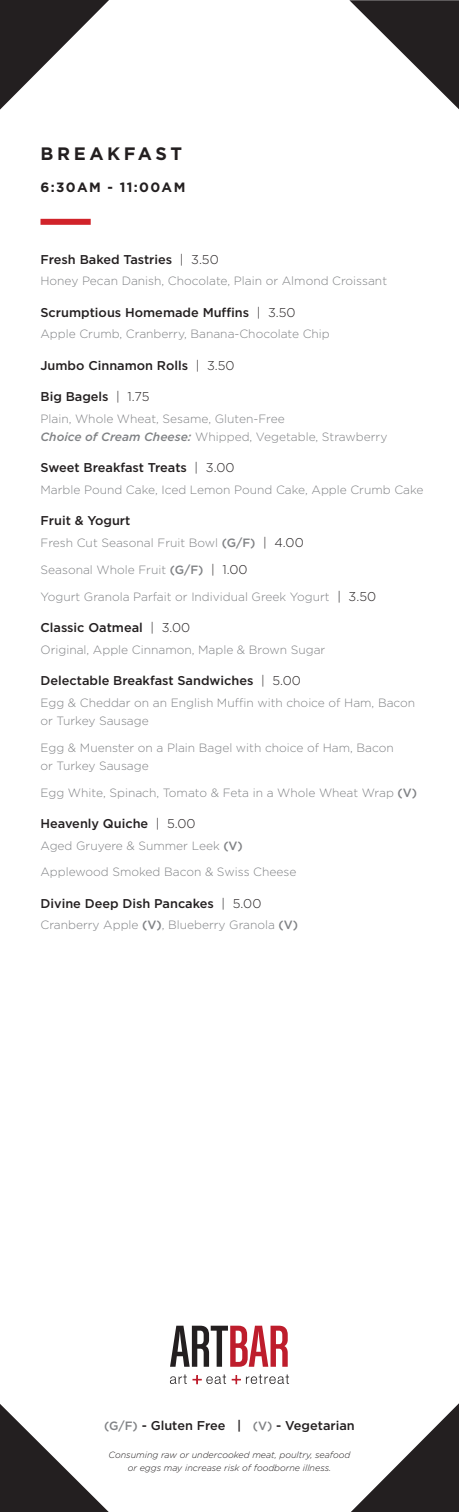
<style>
.page{position:relative;width:459px;height:1512px;background:#fff}
.page>*{position:absolute;margin:0;border:0;box-sizing:border-box;transform-origin:0 0}
.t1{font:700 18px "Gotham";letter-spacing:.2em;color:#231f20}
.t2{font:700 13.5px "Gotham";letter-spacing:.1em;color:#231f20}
.t3{font:500 12.75px "Gotham";color:#231f20}
.t4{font:300 12px/18px "Gotham";color:#808285}
.t5{font:italic 300 9px/13.5px "Gotham";color:#231f20;text-align:center}
.s1{font-weight:300}
.s2{font-weight:500;font-style:italic}
.s3{font-weight:500}
.s4{font-size:12.75px;color:#231f20}
.s5{font-size:12px;color:#808285}
</style>
<div class="page">
<div style="left:40px;top:219px;width:51px;height:6px;background:#d1232a"></div>
<svg style="left:170px;top:1326px;width:118px;height:41px"></svg>
<svg style="left:170px;top:1374px;width:17px;height:10px"></svg>
<svg style="left:193px;top:1374px;width:33px;height:10px"></svg>
<svg style="left:232px;top:1374px;width:57px;height:10px"></svg>
<svg style="left:0;top:0;width:109px;height:110px"></svg>
<svg style="left:349px;top:0;width:110px;height:109px"></svg>
<svg style="left:351px;top:1403px;width:108px;height:109px"></svg>
<svg style="left:0;top:1404px;width:109px;height:108px"></svg>
<h1 class="t1" style="left:40px;top:144px;width:143px">BREAKFAST</h1>
<p class="t2" style="left:40px;top:179px;width:146px">6:30AM - 11:00AM</p>
<p class="t3" style="left:40px;top:252px;width:180px">Fresh Baked Tastries <span class="s1">| 3.50</span></p>
<p class="t4" style="left:40px;top:272px;width:348px">Honey Pecan Danish, Chocolate, Plain or Almond Croissant</p>
<p class="t3" style="left:41px;top:305px;width:257px">Scrumptious Homemade Muffins <span class="s1">| 3.50</span></p>
<p class="t4" style="left:40px;top:325px;width:291px">Apple Crumb, Cranberry, Banana-Chocolate Chip</p>
<p class="t3" style="left:40px;top:358px;width:196px">Jumbo Cinnamon Rolls <span class="s1">| 3.50</span></p>
<p class="t3" style="left:40px;top:390px;width:110px">Big Bagels <span class="s1">| 1.75</span></p>
<p class="t4" style="left:40px;top:409px;width:348px">Plain, Whole Wheat, Sesame, Gluten-Free<br><span class="s2">Choice of Cream Cheese:</span> Whipped, Vegetable, Strawberry</p>
<p class="t3" style="left:40px;top:461px;width:195px">Sweet Breakfast Treats <span class="s1">| 3.00</span></p>
<p class="t4" style="left:40px;top:480px;width:385px">Marble Pound Cake, Iced Lemon Pound Cake, Apple Crumb Cake</p>
<p class="t3" style="left:40px;top:514px;width:91px">Fruit &amp; Yogurt</p>
<p class="t4" style="left:40px;top:533px;width:265px">Fresh Cut Seasonal Fruit Bowl <span class="s3">(G/F)</span> <span class="s4">| 4.00</span></p>
<p class="t4" style="left:40px;top:560px;width:209px">Seasonal Whole Fruit <span class="s3">(G/F)</span> <span class="s4">| 1.00</span></p>
<p class="t4" style="left:40px;top:587px;width:337px">Yogurt Granola Parfait or Individual Greek Yogurt <span class="s4">| 3.50</span></p>
<p class="t3" style="left:41px;top:620px;width:151px">Classic Oatmeal <span class="s1">| 3.00</span></p>
<p class="t4" style="left:40px;top:640px;width:286px">Original, Apple Cinnamon, Maple &amp; Brown Sugar</p>
<p class="t3" style="left:40px;top:673px;width:262px">Delectable Breakfast Sandwiches <span class="s1">| 5.00</span></p>
<p class="t4" style="left:40px;top:693px;width:376px">Egg &amp; Cheddar on an English Muffin with choice of Ham, Bacon or Turkey Sausage</p>
<p class="t4" style="left:40px;top:738px;width:355px">Egg &amp; Muenster on a Plain Bagel with choice of Ham, Bacon or Turkey Sausage</p>
<p class="t4" style="left:40px;top:783px;width:378px">Egg White, Spinach, Tomato &amp; Feta in a Whole Wheat Wrap <span class="s3">(V)</span></p>
<p class="t3" style="left:40px;top:816px;width:157px">Heavenly Quiche <span class="s1">| 5.00</span></p>
<p class="t4" style="left:40px;top:836px;width:204px">Aged Gruyere &amp; Summer Leek <span class="s3">(V)</span></p>
<p class="t4" style="left:40px;top:863px;width:257px">Applewood Smoked Bacon &amp; Swiss Cheese</p>
<p class="t3" style="left:40px;top:896px;width:222px">Divine Deep Dish Pancakes <span class="s1">| 5.00</span></p>
<p class="t4" style="left:40px;top:916px;width:259px">Cranberry Apple <span class="s3">(V)</span>, Blueberry Granola <span class="s3">(V)</span></p>
<p class="t3" style="left:104px;top:1418px;width:252px"><span class="s5">(G/F)</span> - Gluten Free | <span class="s5">(V)</span> - Vegetarian</p>
<p class="t5" style="left:109px;top:1448px;width:243px">Consuming raw or undercooked meat, poultry, seafood or eggs may increase risk of foodborne illness.</p>
</div>
